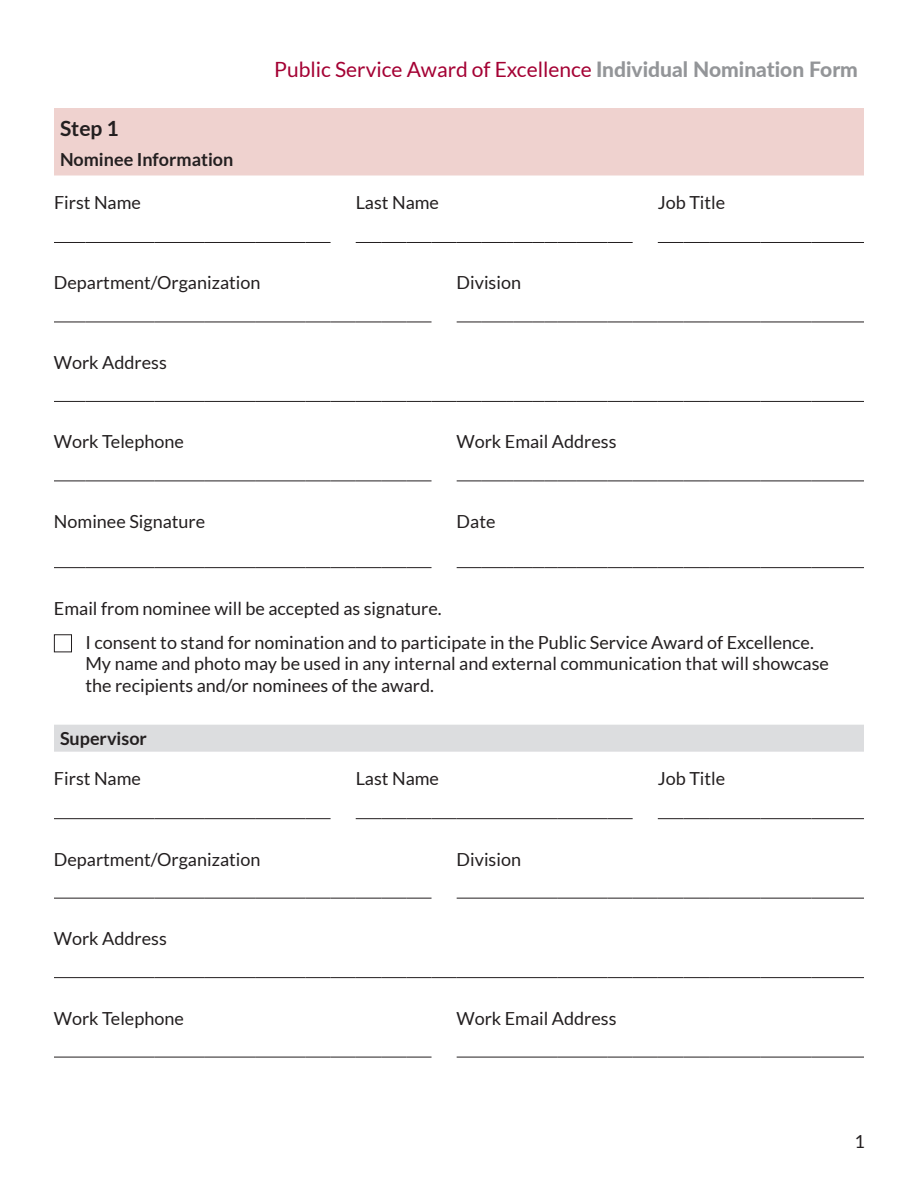
<style>
.page{position:relative;width:918px;height:1188px;background:#fff}
.page>*{position:absolute;margin:0;border:0;box-sizing:border-box;transform-origin:0 0}
.t1{font:21px "Lato";color:#a40133}
.t2{font:700 21px "Lato";color:#231f20}
.t3{font:18px/21.6px "Lato";color:#231f20}
.t4{font:700 18px "Lato";color:#231f20}
.s1{font-weight:800;color:#939598}
</style>
<div class="page">
<div style="left:54px;top:108px;width:810px;height:68px;background:#efd2cf"></div>
<hr style="left:54px;top:242px;width:31px;height:1px;background:#231f20">
<hr style="left:85px;top:242px;width:70px;height:1px;background:#231f20">
<hr style="left:155px;top:242px;width:50px;height:1px;background:#231f20">
<svg style="left:205px;top:242px;width:50px;height:1px"></svg>
<hr style="left:255px;top:242px;width:50px;height:1px;background:#231f20">
<svg style="left:356px;top:242px;width:220px;height:1px"></svg>
<hr style="left:576px;top:242px;width:32px;height:1px;background:#231f20">
<svg style="left:658px;top:242px;width:51px;height:1px"></svg>
<hr style="left:709px;top:242px;width:51px;height:1px;background:#231f20">
<hr style="left:760px;top:242px;width:52px;height:1px;background:#231f20">
<hr style="left:812px;top:242px;width:52px;height:1px;background:#231f20">
<svg style="left:305px;top:242px;width:26px;height:1px"></svg>
<svg style="left:608px;top:242px;width:25px;height:1px"></svg>
<hr style="left:54px;top:322px;width:31px;height:1px;background:#231f20">
<hr style="left:85px;top:322px;width:70px;height:1px;background:#231f20">
<hr style="left:155px;top:322px;width:50px;height:1px;background:#231f20">
<svg style="left:205px;top:322px;width:50px;height:1px"></svg>
<hr style="left:255px;top:322px;width:50px;height:1px;background:#231f20">
<svg style="left:457px;top:322px;width:119px;height:1px"></svg>
<hr style="left:576px;top:322px;width:32px;height:1px;background:#231f20">
<svg style="left:305px;top:322px;width:127px;height:1px"></svg>
<svg style="left:608px;top:322px;width:101px;height:1px"></svg>
<hr style="left:709px;top:322px;width:51px;height:1px;background:#231f20">
<hr style="left:760px;top:322px;width:52px;height:1px;background:#231f20">
<hr style="left:812px;top:322px;width:52px;height:1px;background:#231f20">
<hr style="left:54px;top:481px;width:31px;height:1px;background:#231f20">
<hr style="left:85px;top:481px;width:70px;height:1px;background:#231f20">
<hr style="left:155px;top:481px;width:50px;height:1px;background:#231f20">
<hr style="left:255px;top:481px;width:50px;height:1px;background:#231f20">
<svg style="left:305px;top:481px;width:127px;height:1px"></svg>
<svg style="left:457px;top:481px;width:119px;height:1px"></svg>
<hr style="left:576px;top:481px;width:32px;height:1px;background:#231f20">
<svg style="left:608px;top:481px;width:101px;height:1px"></svg>
<hr style="left:709px;top:481px;width:51px;height:1px;background:#231f20">
<hr style="left:760px;top:481px;width:52px;height:1px;background:#231f20">
<hr style="left:812px;top:481px;width:52px;height:1px;background:#231f20">
<hr style="left:54px;top:567px;width:31px;height:1px;background:#231f20">
<hr style="left:85px;top:567px;width:70px;height:1px;background:#231f20">
<hr style="left:155px;top:567px;width:50px;height:1px;background:#231f20">
<svg style="left:205px;top:567px;width:50px;height:1px"></svg>
<hr style="left:255px;top:567px;width:50px;height:1px;background:#231f20">
<svg style="left:305px;top:567px;width:127px;height:1px"></svg>
<hr style="left:576px;top:567px;width:32px;height:1px;background:#231f20">
<svg style="left:608px;top:567px;width:101px;height:1px"></svg>
<hr style="left:709px;top:567px;width:51px;height:1px;background:#231f20">
<hr style="left:760px;top:567px;width:52px;height:1px;background:#231f20">
<hr style="left:812px;top:567px;width:52px;height:1px;background:#231f20">
<hr style="left:709px;top:401px;width:51px;height:1px;background:#231f20">
<hr style="left:760px;top:401px;width:52px;height:1px;background:#231f20">
<hr style="left:812px;top:401px;width:52px;height:1px;background:#231f20">
<hr style="left:54px;top:401px;width:31px;height:1px;background:#231f20">
<hr style="left:85px;top:401px;width:70px;height:1px;background:#231f20">
<hr style="left:155px;top:401px;width:50px;height:1px;background:#231f20">
<svg style="left:205px;top:401px;width:50px;height:1px"></svg>
<hr style="left:255px;top:401px;width:50px;height:1px;background:#231f20">
<svg style="left:305px;top:401px;width:271px;height:1px"></svg>
<hr style="left:576px;top:401px;width:32px;height:1px;background:#231f20">
<svg style="left:608px;top:401px;width:101px;height:1px"></svg>
<svg style="left:205px;top:481px;width:50px;height:1px"></svg>
<svg style="left:457px;top:567px;width:119px;height:1px"></svg>
<div style="left:54px;top:634px;width:18px;height:18px;border:1px solid #231f20"></div>
<div style="left:54px;top:725px;width:810px;height:27px;background:#dcdddf"></div>
<hr style="left:54px;top:818px;width:101px;height:1px;background:#231f20">
<hr style="left:155px;top:818px;width:50px;height:1px;background:#231f20">
<svg style="left:205px;top:818px;width:50px;height:1px"></svg>
<hr style="left:255px;top:818px;width:50px;height:1px;background:#231f20">
<svg style="left:356px;top:818px;width:101px;height:1px"></svg>
<hr style="left:457px;top:818px;width:100px;height:1px;background:#231f20">
<hr style="left:557px;top:818px;width:51px;height:1px;background:#231f20">
<svg style="left:658px;top:818px;width:51px;height:1px"></svg>
<hr style="left:709px;top:818px;width:51px;height:1px;background:#231f20">
<hr style="left:760px;top:818px;width:52px;height:1px;background:#231f20">
<hr style="left:812px;top:818px;width:52px;height:1px;background:#231f20">
<svg style="left:305px;top:818px;width:26px;height:1px"></svg>
<svg style="left:608px;top:818px;width:25px;height:1px"></svg>
<hr style="left:54px;top:898px;width:101px;height:1px;background:#231f20">
<hr style="left:155px;top:898px;width:50px;height:1px;background:#231f20">
<svg style="left:205px;top:898px;width:50px;height:1px"></svg>
<hr style="left:255px;top:898px;width:50px;height:1px;background:#231f20">
<hr style="left:457px;top:898px;width:100px;height:1px;background:#231f20">
<hr style="left:557px;top:898px;width:51px;height:1px;background:#231f20">
<svg style="left:305px;top:898px;width:127px;height:1px"></svg>
<svg style="left:608px;top:898px;width:101px;height:1px"></svg>
<hr style="left:709px;top:898px;width:51px;height:1px;background:#231f20">
<hr style="left:760px;top:898px;width:52px;height:1px;background:#231f20">
<hr style="left:812px;top:898px;width:52px;height:1px;background:#231f20">
<hr style="left:54px;top:1057px;width:101px;height:1px;background:#231f20">
<hr style="left:155px;top:1057px;width:50px;height:1px;background:#231f20">
<hr style="left:255px;top:1057px;width:50px;height:1px;background:#231f20">
<svg style="left:305px;top:1057px;width:127px;height:1px"></svg>
<hr style="left:457px;top:1057px;width:100px;height:1px;background:#231f20">
<hr style="left:557px;top:1057px;width:51px;height:1px;background:#231f20">
<svg style="left:608px;top:1057px;width:101px;height:1px"></svg>
<hr style="left:709px;top:1057px;width:51px;height:1px;background:#231f20">
<hr style="left:760px;top:1057px;width:52px;height:1px;background:#231f20">
<hr style="left:812px;top:1057px;width:52px;height:1px;background:#231f20">
<hr style="left:709px;top:977px;width:51px;height:1px;background:#231f20">
<hr style="left:760px;top:977px;width:52px;height:1px;background:#231f20">
<hr style="left:812px;top:977px;width:52px;height:1px;background:#231f20">
<hr style="left:54px;top:977px;width:101px;height:1px;background:#231f20">
<hr style="left:155px;top:977px;width:50px;height:1px;background:#231f20">
<svg style="left:205px;top:977px;width:50px;height:1px"></svg>
<hr style="left:255px;top:977px;width:50px;height:1px;background:#231f20">
<svg style="left:305px;top:977px;width:152px;height:1px"></svg>
<hr style="left:457px;top:977px;width:100px;height:1px;background:#231f20">
<hr style="left:557px;top:977px;width:51px;height:1px;background:#231f20">
<svg style="left:608px;top:977px;width:101px;height:1px"></svg>
<svg style="left:205px;top:1057px;width:50px;height:1px"></svg>
<p class="t1" style="left:274px;top:58px;width:585px">Public Service Award of Excellence <span class="s1">Individual Nomination Form</span></p>
<p class="t2" style="left:60px;top:116px;width:60px">Step 1</p>
<p class="t4" style="left:60px;top:149px;width:175px">Nominee Information</p>
<p class="t3" style="left:54px;top:192px;width:88px">First Name</p>
<p class="t3" style="left:356px;top:192px;width:85px">Last Name</p>
<p class="t3" style="left:658px;top:192px;width:69px">Job Title</p>
<p class="t3" style="left:54px;top:272px;width:208px">Department/Organization</p>
<p class="t3" style="left:457px;top:272px;width:66px">Division</p>
<p class="t3" style="left:54px;top:352px;width:114px">Work Address</p>
<p class="t3" style="left:54px;top:431px;width:131px">Work Telephone</p>
<p class="t3" style="left:457px;top:431px;width:161px">Work Email Address</p>
<p class="t3" style="left:54px;top:510px;width:153px">Nominee Signature</p>
<p class="t3" style="left:457px;top:510px;width:40px">Date</p>
<p class="t3" style="left:54px;top:598px;width:389px">Email from nominee will be accepted as signature.</p>
<p class="t3" style="left:85px;top:631px;width:745px">I consent to stand for nomination and to participate in the Public Service Award of Excellence.<br>My name and photo may be used in any internal and external communication that will showcase the recipients and/or nominees of the award.</p>
<p class="t4" style="left:60px;top:729px;width:88px">Supervisor</p>
<p class="t3" style="left:54px;top:768px;width:88px">First Name</p>
<p class="t3" style="left:356px;top:768px;width:85px">Last Name</p>
<p class="t3" style="left:658px;top:768px;width:69px">Job Title</p>
<p class="t3" style="left:54px;top:848px;width:208px">Department/Organization</p>
<p class="t3" style="left:457px;top:848px;width:66px">Division</p>
<p class="t3" style="left:54px;top:928px;width:114px">Work Address</p>
<p class="t3" style="left:54px;top:1007px;width:131px">Work Telephone</p>
<p class="t3" style="left:457px;top:1007px;width:161px">Work Email Address</p>
<p class="t3" style="left:855px;top:1131px;width:12px">1</p>
</div>
